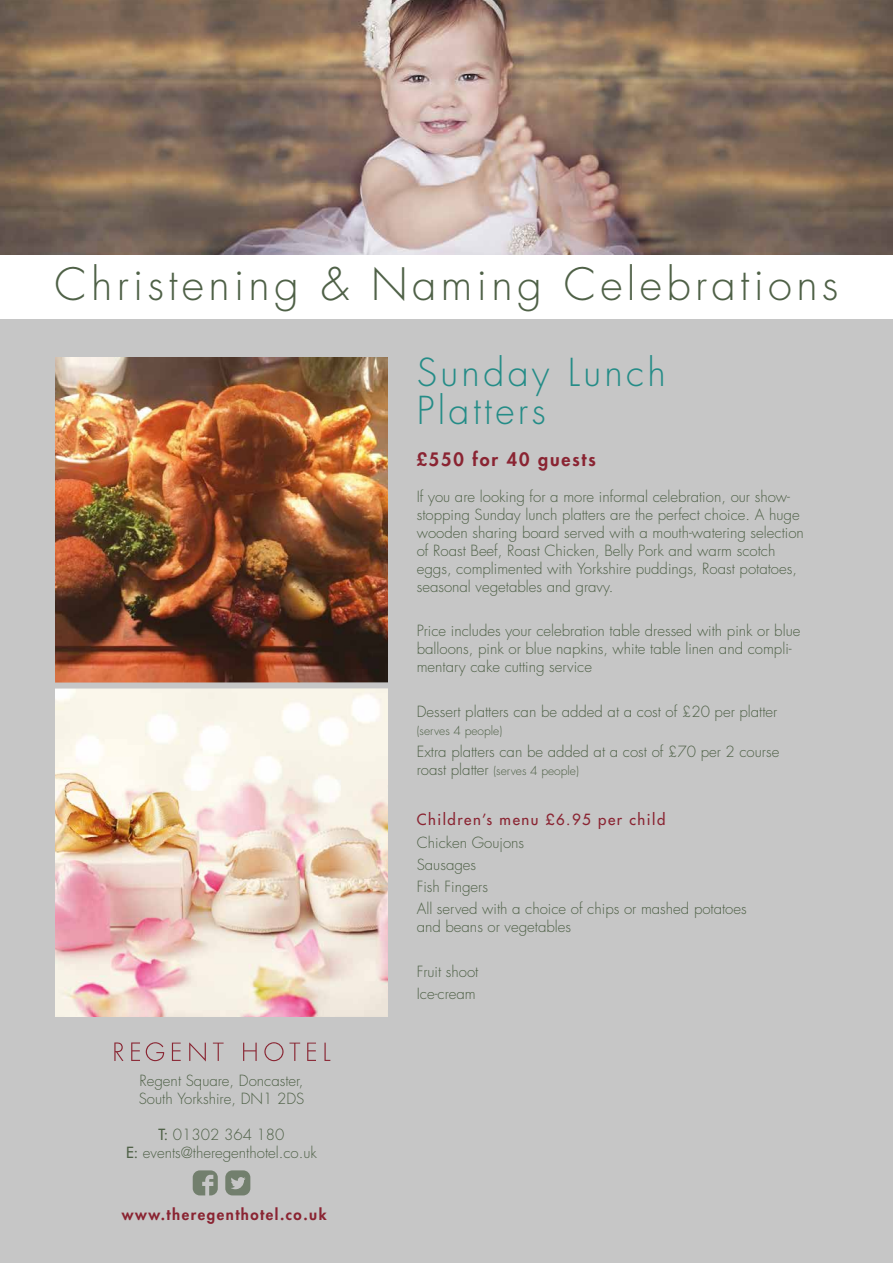
<style>
.page{position:relative;width:893px;height:1263px;background:#fff}
.page>*{position:absolute;margin:0;border:0;box-sizing:border-box;transform-origin:0 0}
.t1{font:300 43.5px "Futura";letter-spacing:.1em;color:#4f6147}
.t2{font:300 37.5px/37.5px "Futura";letter-spacing:.09em;color:#248c87}
.t3{font:800 18px "Futura";letter-spacing:.1em;color:#8a2432}
.t4{font:300 15px/18px "Futura";color:#4f6147}
.t5{font:15px "Futura";letter-spacing:.1em;color:#8a2432}
.t6{font:800 15px "Futura";letter-spacing:.1em;color:#8a2432}
.t7{font:300 12px "Futura";color:#4f6147}
.s1{font-weight:400}
.s2{font-size:15px}
</style>
<div class="page">
<img style="left:0;top:0;width:893px;height:255px">
<div style="left:0;top:306px;width:893px;height:957px;background:#c6c6c6"></div>
<div style="left:0;top:255px;width:893px;height:64px;background:#fff"></div>
<img style="left:55px;top:358px;width:333px;height:324px">
<img style="left:55px;top:688px;width:333px;height:328px">
<svg style="left:114px;top:1043px;width:9px;height:18px"></svg>
<svg style="left:131px;top:1042px;width:9px;height:19px"></svg>
<svg style="left:146px;top:1042px;width:18px;height:19px"></svg>
<svg style="left:172px;top:1042px;width:9px;height:19px"></svg>
<svg style="left:189px;top:1042px;width:17px;height:19px"></svg>
<svg style="left:213px;top:1042px;width:11px;height:19px"></svg>
<svg style="left:243px;top:1042px;width:14px;height:19px"></svg>
<svg style="left:264px;top:1042px;width:36px;height:19px"></svg>
<svg style="left:307px;top:1042px;width:9px;height:19px"></svg>
<svg style="left:324px;top:1042px;width:6px;height:19px"></svg>
<svg style="left:225px;top:1170px;width:25px;height:25px"></svg>
<svg style="left:193px;top:1170px;width:25px;height:25px"></svg>
<h1 class="t1" style="left:55px;top:256px;width:785px">Christening &amp; Naming Celebrations</h1>
<p class="t4" style="left:139px;top:1071px;width:167px">Regent Square, Doncaster,<br>South Yorkshire, DN1 2DS</p>
<p class="t4" style="left:126px;top:1125px;width:192px;text-align:center"><span class="s1">T:</span> 01302 364 180<br><span class="s1">E:</span> events@theregenthotel.co.uk</p>
<p class="t6" style="left:122px;top:1204px;width:206px">www.theregenthotel.co.uk</p>
<h2 class="t2" style="left:417px;top:354px;width:251px">Sunday Lunch<br>Platters</h2>
<p class="t3" style="left:417px;top:447px;width:181px">£550 for 40 guests</p>
<p class="t4" style="left:417px;top:487px;width:389px">If you are looking for a more informal celebration, our show&shy;stopping Sunday lunch platters are the perfect choice. A huge wooden sharing board served with a mouth-watering selection of Roast Beef, Roast Chicken, Belly Pork and warm scotch eggs, complimented with Yorkshire puddings, Roast potatoes, seasonal vegetables and gravy.</p>
<p class="t4" style="left:417px;top:622px;width:385px">Price includes your celebration table dressed with pink or blue balloons, pink or blue napkins, white table linen and compli&shy;mentary cake cutting service</p>
<p class="t4" style="left:417px;top:702px;width:362px">Dessert platters can be added at a cost of £20 per platter</p>
<p class="t7" style="left:417px;top:722px;width:87px">(serves 4 people)</p>
<p class="t4" style="left:417px;top:742px;width:364px">Extra platters can be added at a cost of £70 per 2 course</p>
<p class="t7" style="left:417px;top:763px;width:164px"><span class="s2">roast platter</span> (serves 4 people)</p>
<p class="t5" style="left:417px;top:810px;width:250px">Children’s menu £6.95 per child</p>
<p class="t4" style="left:417px;top:831px;width:331px;line-height:22.2px">Chicken Goujons<br>Sausages<br>Fish Fingers<br>All served with a choice of chips or mashed potatoes</p>
<p class="t4" style="left:417px;top:918px;width:156px">and beans or vegetables</p>
<p class="t4" style="left:417px;top:960px;width:63px;line-height:22.2px">Fruit shoot<br>Ice-cream</p>
</div>
